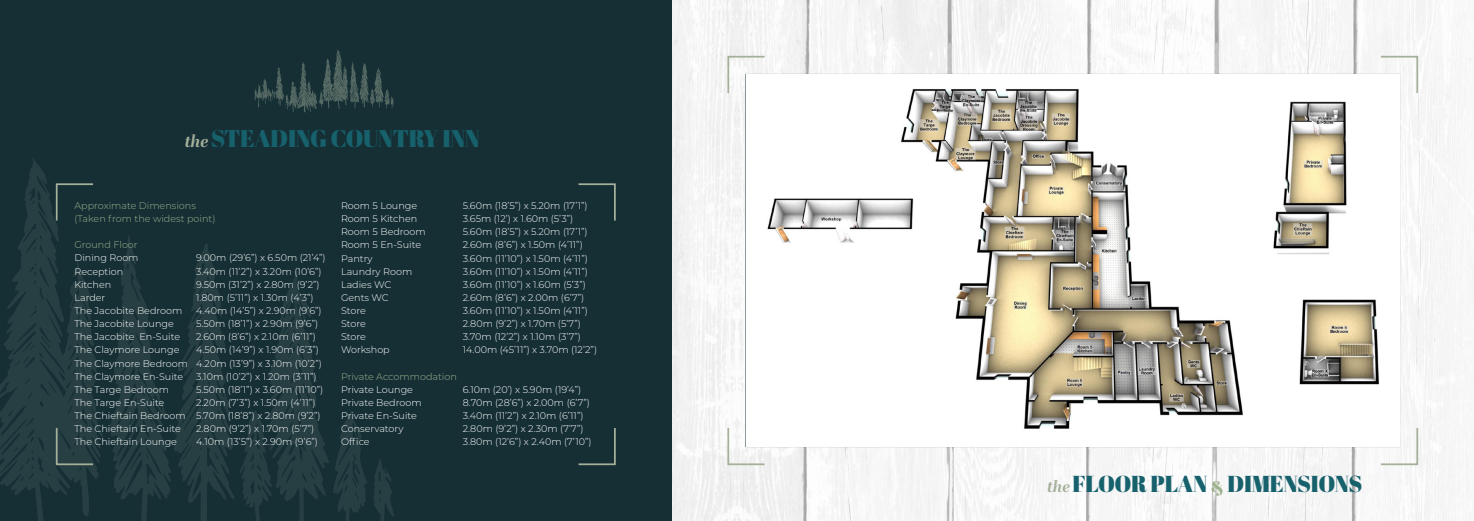
<style>
.page{position:relative;width:1474px;height:521px;background:#fff}
.page>*{position:absolute;margin:0;border:0;box-sizing:border-box;transform-origin:0 0}
.t1{font:900 24.15px "Abril Display";color:#17616d}
.t2{font:900 23.01px "Abril Display";color:#17616d}
.t3{font:300 9.62px/13.1px "Montserrat";color:#fff}
.t4{font:300 9.62px/13.1px "Montserrat";color:#9eb28d}
.s1{font-weight:700;font-style:italic;font-size:16.71px;color:#a5b09b}
.s2{font-weight:700;font-style:italic;font-size:15.92px;color:#a5b09b}
.s3{font-size:15.4px;color:#9eb28d}
</style>
<div class="page">
<div style="left:671px;top:0;width:802px;height:521px;background:#f6f6f6"></div>
<div style="left:0;top:0;width:671px;height:521px;background:#152f35"></div>
<svg style="left:0;top:158px;width:103px;height:363px;fill:#1f383c"></svg>
<svg style="left:110px;top:235px;width:257px;height:286px"></svg>
<svg style="left:374px;top:459px;width:20px;height:62px"></svg>
<div style="left:745px;top:74px;width:654px;height:373px;background:#fff"></div>
<img style="left:1299px;top:299px;width:81px;height:86px">
<img style="left:901px;top:89px;width:343px;height:340px">
<img style="left:767px;top:195px;width:150px;height:57px">
<img style="left:1273px;top:101px;width:74px;height:154px">
<svg style="left:55px;top:182px;width:40px;height:40px"></svg>
<svg style="left:578px;top:183px;width:38px;height:38px"></svg>
<svg style="left:55px;top:426px;width:40px;height:40px"></svg>
<svg style="left:578px;top:428px;width:38px;height:38px"></svg>
<svg style="left:254px;top:50px;width:140px;height:62px"></svg>
<svg style="left:1379px;top:55px;width:39px;height:40px"></svg>
<svg style="left:726px;top:55px;width:40px;height:40px"></svg>
<svg style="left:1379px;top:426px;width:39px;height:40px"></svg>
<svg style="left:726px;top:426px;width:40px;height:40px"></svg>
<h1 class="t1" style="left:185px;top:121px;width:296px"><span class="s1">the</span> STEADING COUNTRY INN</h1>
<p class="t4" style="left:74px;top:199px;width:142px">Approximate Dimensions (Taken from the widest point)</p>
<p class="t4" style="left:74px;top:238px;width:65px">Ground Floor</p>
<p class="t3" style="left:74px;top:251px;width:66px">Dining Room</p>
<p class="t3" style="left:196px;top:251px;width:131px">9.00m (29’6”) x 6.50m (21’4”)</p>
<p class="t3" style="left:74px;top:264px;width:50px">Reception</p>
<p class="t3" style="left:196px;top:264px;width:127px">3.40m (11’2”) x 3.20m (10’6”)</p>
<p class="t3" style="left:74px;top:277px;width:38px">Kitchen</p>
<p class="t3" style="left:196px;top:277px;width:125px">9.50m (31’2”) x 2.80m (9’2”)</p>
<p class="t3" style="left:74px;top:290px;width:32px">Larder</p>
<p class="t3" style="left:196px;top:290px;width:119px">1.80m (5’11”) x 1.30m (4’3”)</p>
<p class="t3" style="left:74px;top:304px;width:109px">The Jacobite Bedroom</p>
<p class="t3" style="left:196px;top:304px;width:127px">4.40m (14’5”) x 2.90m (9’6”)</p>
<p class="t3" style="left:74px;top:317px;width:101px">The Jacobite Lounge</p>
<p class="t3" style="left:196px;top:317px;width:123px">5.50m (18’1”) x 2.90m (9’6”)</p>
<p class="t3" style="left:74px;top:330px;width:107px">The Jacobite En-Suite</p>
<p class="t3" style="left:196px;top:330px;width:121px">2.60m (8’6”) x 2.10m (6’11”)</p>
<p class="t3" style="left:74px;top:343px;width:106px">The Claymore Lounge</p>
<p class="t3" style="left:74px;top:343px;width:249px;text-indent:122px">4.50m (14’9”) x 1.90m (6’3”)<br>The Claymore Bedroom 4.20m (13’9”) x 3.10m (10’2”)<br>The Claymore En-Suite</p>
<p class="t3" style="left:196px;top:369px;width:122px">3.10m (10’2”) x 1.20m (3’11”)</p>
<p class="t3" style="left:74px;top:382px;width:96px">The Targe Bedroom</p>
<p class="t3" style="left:196px;top:382px;width:129px">5.50m (18’1”) x 3.60m (11’10”)</p>
<p class="t3" style="left:74px;top:396px;width:91px">The Targe En-Suite</p>
<p class="t3" style="left:74px;top:396px;width:247px;text-indent:122px">2.20m (7’3”) x 1.50m (4’11”)<br>The Chieftain Bedroom 5.70m (18’8”) x 2.80m (9’2”)<br>The Chieftain En-Suite</p>
<p class="t3" style="left:196px;top:422px;width:120px">2.80m (9’2”) x 1.70m (5’7”)</p>
<p class="t3" style="left:74px;top:435px;width:104px">The Chieftain Lounge</p>
<p class="t3" style="left:196px;top:435px;width:123px">4.10m (13’5”) x 2.90m (9’6”)</p>
<p class="t3" style="left:341px;top:199px;width:78px">Room 5 Lounge</p>
<p class="t3" style="left:462px;top:199px;width:126px">5.60m (18’5”) x 5.20m (17’1”)</p>
<p class="t3" style="left:341px;top:212px;width:78px">Room 5 Kitchen</p>
<p class="t3" style="left:462px;top:212px;width:112px">3.65m (12’) x 1.60m (5’3”)</p>
<p class="t3" style="left:341px;top:225px;width:86px">Room 5 Bedroom</p>
<p class="t3" style="left:462px;top:225px;width:126px">5.60m (18’5”) x 5.20m (17’1”)</p>
<p class="t3" style="left:341px;top:238px;width:82px">Room 5 En-Suite</p>
<p class="t3" style="left:462px;top:238px;width:122px">2.60m (8’6”) x 1.50m (4’11”)</p>
<p class="t3" style="left:341px;top:251px;width:33px">Pantry</p>
<p class="t3" style="left:462px;top:251px;width:127px">3.60m (11’10”) x 1.50m (4’11”)</p>
<p class="t3" style="left:341px;top:264px;width:73px">Laundry Room</p>
<p class="t3" style="left:462px;top:264px;width:127px">3.60m (11’10”) x 1.50m (4’11”)</p>
<p class="t3" style="left:341px;top:277px;width:52px">Ladies WC</p>
<p class="t3" style="left:462px;top:277px;width:125px">3.60m (11’10”) x 1.60m (5’3”)</p>
<p class="t3" style="left:341px;top:291px;width:49px">Gents WC</p>
<p class="t3" style="left:462px;top:291px;width:123px">2.60m (8’6”) x 2.00m (6’7”)</p>
<p class="t3" style="left:341px;top:304px;width:26px">Store</p>
<p class="t3" style="left:462px;top:304px;width:127px">3.60m (11’10”) x 1.50m (4’11”)</p>
<p class="t3" style="left:341px;top:317px;width:26px">Store</p>
<p class="t3" style="left:462px;top:317px;width:120px">2.80m (9’2”) x 1.70m (5’7”)</p>
<p class="t3" style="left:341px;top:330px;width:26px">Store</p>
<p class="t3" style="left:462px;top:330px;width:120px">3.70m (12’2”) x 1.10m (3’7”)</p>
<p class="t3" style="left:341px;top:343px;width:50px">Workshop</p>
<p class="t3" style="left:462px;top:343px;width:136px">14.00m (45’11”) x 3.70m (12’2”)</p>
<p class="t4" style="left:341px;top:369px;width:117px">Private Accommodation</p>
<p class="t3" style="left:341px;top:382px;width:74px">Private Lounge</p>
<p class="t3" style="left:462px;top:382px;width:120px">6.10m (20’) x 5.90m (19’4”)</p>
<p class="t3" style="left:341px;top:396px;width:82px">Private Bedroom</p>
<p class="t3" style="left:462px;top:396px;width:129px">8.70m (28’6”) x 2.00m (6’7”)</p>
<p class="t3" style="left:341px;top:409px;width:77px">Private En-Suite</p>
<p class="t3" style="left:462px;top:409px;width:122px">3.40m (11’2”) x 2.10m (6’11”)</p>
<p class="t3" style="left:341px;top:422px;width:64px">Conservatory</p>
<p class="t3" style="left:462px;top:422px;width:122px">2.80m (9’2”) x 2.30m (7’7”)</p>
<p class="t3" style="left:341px;top:435px;width:30px">Office</p>
<p class="t3" style="left:462px;top:435px;width:130px">3.80m (12’6”) x 2.40m (7’10”)</p>
<h2 class="t2" style="left:1047px;top:467px;width:316px"><span class="s2">the</span> FLOOR PLAN <span class="s3">&amp;</span> DIMENSIONS</h2>
</div>
